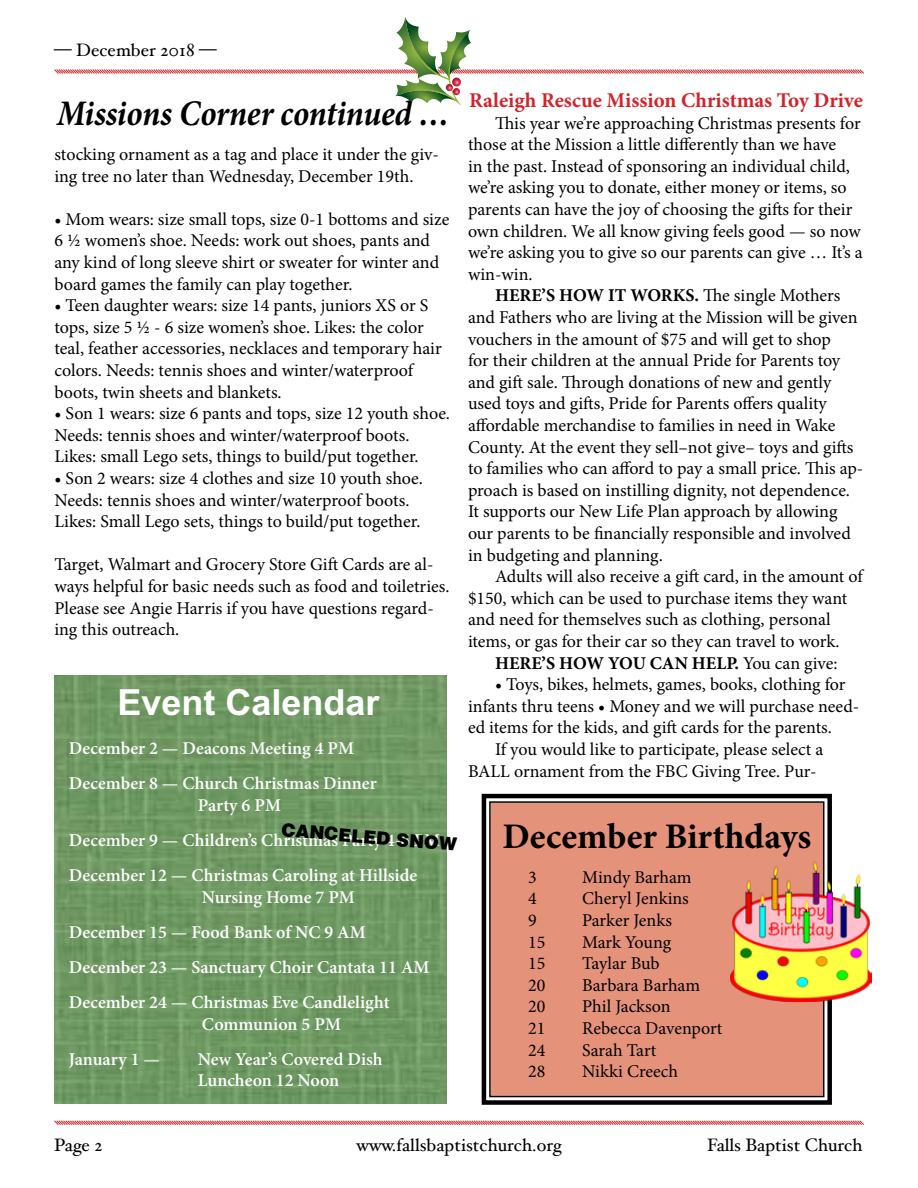
<style>
.page{position:relative;width:918px;height:1188px;background:#fff}
.page>*{position:absolute;margin:0;border:0;box-sizing:border-box;transform-origin:0 0}
.t1{font:italic 700 36px "Minion Pro";letter-spacing:-.01em;color:#000;scale:.91 1}
.t2{font:700 36px "Minion Pro";color:#000}
.t3{font:700 36px "Arial";color:#fff}
.t4{font:700 21px "Minion Pro";color:#d2232a}
.t5{font:18px/21.6px "Minion Pro";letter-spacing:-.005em;color:#000}
.t6{font:600 18px/35.1px "Minion Pro";color:#fff}
.t7{font:18px "Hoefler Text";color:#000}
.t8{font:700 18px "Minion Pro";color:#000}
.t9{font:900 18px "Helvetica";color:#000}
.s1{font-weight:700}
.s2{font-weight:400}
</style>
<div class="page">
<svg style="left:54px;top:1120px;width:810px;height:5px;background:#e89396"></svg>
<img style="left:54px;top:675px;width:393px;height:429px">
<svg style="left:481px;top:793px;width:351px;height:312px;background:#d38974"></svg>
<div style="left:489px;top:801px;width:335px;height:296px;border:2px solid #000"></div>
<img style="left:730px;top:862px;width:141px;height:139px">
<svg style="left:54px;top:17px;width:810px;height:88px"></svg>
<p class="t7" style="left:54px;top:39px;width:164px">— December 2018 —</p>
<h1 class="t1" style="left:57px;top:88px;width:433px">Missions Corner continued …</h1>
<p class="t4" style="left:469px;top:86px;width:395px">Raleigh Rescue Mission Christmas Toy Drive</p>
<p class="t5" style="left:468px;top:112px;width:396px;text-indent:27px">This year we’re approaching Christmas presents for those at the Mission a little differently than we have<br>in the past. Instead of sponsoring an individual child, we’re asking you to donate, either money or items, so parents can have the joy of choosing the gifts for their own children. We all know giving feels good — so now we’re asking you to give so our parents can give … It’s a win-win.</p>
<p class="t5" style="left:468px;top:285px;width:397px;text-indent:27px"><span class="s1">HERE’S HOW IT WORKS.</span> The single Mothers and Fathers who are living at the Mission will be given vouchers in the amount of $75 and will get to shop<br>for their children at the annual Pride for Parents toy and gift sale. Through donations of new and gently used toys and gifts, Pride for Parents offers quality affordable merchandise to families in need in Wake County. At the event they sell–not give– toys and gifts to families who can afford to pay a small price. This ap&shy;proach is based on instilling dignity, not dependence.<br>It supports our New Life Plan approach by allowing our parents to be financially responsible and involved in budgeting and planning.</p>
<p class="t5" style="left:468px;top:566px;width:396px;text-indent:27px">Adults will also receive a gift card, in the amount of $150, which can be used to purchase items they want and need for themselves such as clothing, personal items, or gas for their car so they can travel to work.</p>
<p class="t8" style="left:495px;top:650px;width:344px">HERE’S HOW YOU CAN HELP. <span class="s2">You can give:</span></p>
<p class="t5" style="left:495px;top:674px;width:352px">• Toys, bikes, helmets, games, books, clothing for</p>
<p class="t5" style="left:468px;top:695px;width:393px">infants thru teens • Money and we will purchase need-</p>
<p class="t5" style="left:468px;top:717px;width:365px">ed items for the kids, and gift cards for the parents.</p>
<p class="t5" style="left:495px;top:739px;width:330px">If you would like to participate, please select a</p>
<p class="t5" style="left:468px;top:760px;width:350px">BALL ornament from the FBC Giving Tree. Pur-</p>
<p class="t5" style="left:54px;top:144px;width:386px">stocking ornament as a tag and place it under the giv&shy;ing tree no later than Wednesday, December 19th.</p>
<p class="t5" style="left:54px;top:208px;width:396px">• Mom wears: size small tops, size 0-1 bottoms and size 6 ½ women’s shoe. Needs: work out shoes, pants and any kind of long sleeve shirt or sweater for winter and board games the family can play together.</p>
<p class="t5" style="left:54px;top:295px;width:389px">• Teen daughter wears: size 14 pants, juniors XS or S tops, size 5 ½ - 6 size women’s shoe. Likes: the color teal, feather accessories, necklaces and temporary hair colors. Needs: tennis shoes and winter/waterproof boots, twin sheets and blankets.</p>
<p class="t5" style="left:54px;top:403px;width:397px">• Son 1 wears: size 6 pants and tops, size 12 youth shoe.<br>Needs: tennis shoes and winter/waterproof boots.<br>Likes: small Lego sets, things to build/put together.</p>
<p class="t5" style="left:54px;top:468px;width:370px">• Son 2 wears: size 4 clothes and size 10 youth shoe.<br>Needs: tennis shoes and winter/waterproof boots.<br>Likes: Small Lego sets, things to build/put together.</p>
<p class="t5" style="left:54px;top:554px;width:397px">Target, Walmart and Grocery Store Gift Cards are al&shy;ways helpful for basic needs such as food and toiletries.<br>Please see Angie Harris if you have questions regard&shy;ing this outreach.</p>
<h1 class="t3" style="left:117px;top:677px;width:264px">Event Calendar</h1>
<p class="t6" style="left:69px;top:731px;width:309px">December 2 — Deacons Meeting 4 PM<br>December 8 — Church Christmas Dinner</p>
<p class="t6" style="left:69px;top:788px;width:373px;text-indent:129px">Party 6 PM<br>December 9 — Children’s Christmas Party 4-6 PM<br>December 12 — Christmas Caroling at Hillside</p>
<p class="t6" style="left:69px;top:879px;width:362px;text-indent:133px">Nursing Home 7 PM<br>December 15 — Food Bank of NC 9 AM<br>December 23 — Sanctuary Choir Cantata 11 AM<br>December 24 — Christmas Eve Candlelight</p>
<p class="t6" style="left:202px;top:1006px;width:141px">Communion 5 PM</p>
<p class="t6" style="left:69px;top:1041px;width:93px">January 1 —</p>
<p class="t6" style="left:198px;top:1048px;width:186px;line-height:21.6px">New Year’s Covered Dish<br>Luncheon 12 Noon</p>
<p class="t9" style="left:283px;top:817px;width:177px;rotate:5deg">CANCELED SNOW</p>
<h1 class="t2" style="left:502px;top:811px;width:310px">December Birthdays</h1>
<p class="t5" style="left:528px;top:866px;width:10px">3</p>
<p class="t5" style="left:582px;top:866px;width:111px">Mindy Barham</p>
<p class="t5" style="left:528px;top:888px;width:10px">4</p>
<p class="t5" style="left:582px;top:888px;width:108px">Cheryl Jenkins</p>
<p class="t5" style="left:528px;top:909px;width:10px">9</p>
<p class="t5" style="left:582px;top:909px;width:91px">Parker Jenks</p>
<p class="t5" style="left:528px;top:931px;width:19px">15</p>
<p class="t5" style="left:582px;top:931px;width:90px">Mark Young</p>
<p class="t5" style="left:528px;top:953px;width:19px">15</p>
<p class="t5" style="left:582px;top:953px;width:79px">Taylar Bub</p>
<p class="t5" style="left:528px;top:974px;width:19px">20</p>
<p class="t5" style="left:582px;top:974px;width:119px">Barbara Barham</p>
<p class="t5" style="left:528px;top:996px;width:19px">20</p>
<p class="t5" style="left:582px;top:996px;width:90px">Phil Jackson</p>
<p class="t5" style="left:528px;top:1017px;width:19px">21</p>
<p class="t5" style="left:582px;top:1017px;width:142px">Rebecca Davenport</p>
<p class="t5" style="left:528px;top:1039px;width:19px">24</p>
<p class="t5" style="left:582px;top:1039px;width:76px">Sarah Tart</p>
<p class="t5" style="left:528px;top:1061px;width:19px">28</p>
<p class="t5" style="left:582px;top:1061px;width:97px">Nikki Creech</p>
<p class="t7" style="left:54px;top:1134px;width:50px">Page 2</p>
<p class="t7" style="left:356px;top:1134px;width:207px">www.fallsbaptistchurch.org</p>
<p class="t7" style="left:707px;top:1134px;width:157px">Falls Baptist Church</p>
</div>
